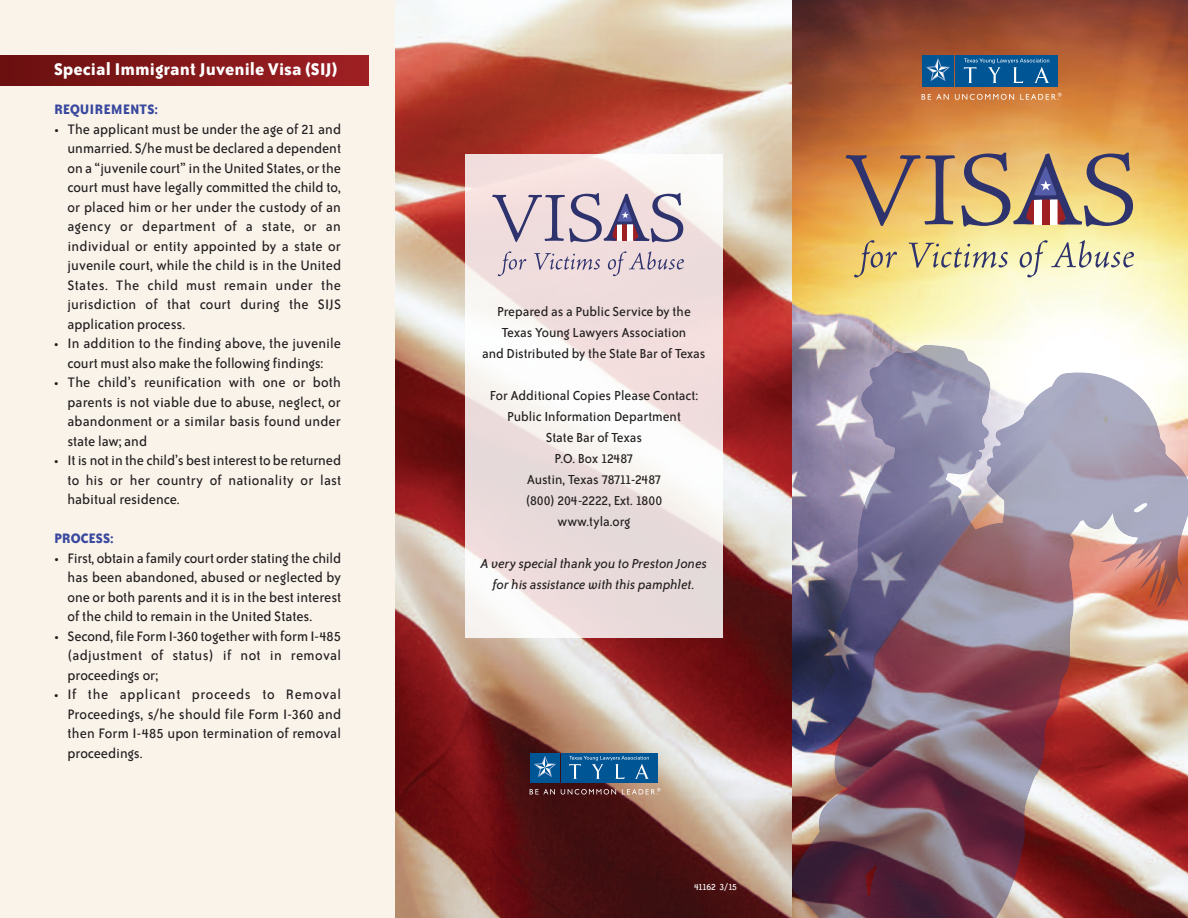
<style>
.page{position:relative;width:1188px;height:918px;background:#fff}
.page>*{position:absolute;margin:0;border:0;box-sizing:border-box;transform-origin:0 0}
.t1{font:700 19.5px "Bailey Sans ITC";color:#fff}
.t2{font:15.75px/19.5px "Bailey Sans ITC";color:#231f20;text-align:justify}
.t3{font:700 15.75px "Bailey Sans ITC";color:#39489e}
.t4{font:15px/21px "Bailey Sans ITC";color:#231f20;text-align:center}
.t5{font:italic 15px/21px "Bailey Sans ITC";color:#231f20;text-align:center}
.t6{font:10.5px "Bailey Sans ITC";letter-spacing:-.06em;color:#fff}
</style>
<div class="page">
<div style="left:0;top:0;width:404px;height:918px;background:#f9f3ea"></div>
<div style="left:0;top:55px;width:369px;height:30px;background:linear-gradient(to right,#6a1010,#9f2024)"></div>
<img style="left:395px;top:0;width:397px;height:918px">
<img style="left:792px;top:0;width:396px;height:350px">
<div style="left:955px;top:56px;width:103px;height:31px;background:#005595"></div>
<div style="left:922px;top:56px;width:32px;height:31px;background:#005595"></div>
<svg style="left:926px;top:58px;width:24px;height:23px"></svg>
<svg style="left:922px;top:94px;width:27px;height:6px"></svg>
<svg style="left:955px;top:94px;width:59px;height:6px"></svg>
<svg style="left:1020px;top:93px;width:42px;height:7px"></svg>
<svg style="left:964px;top:58px;width:85px;height:25px"></svg>
<div style="left:465px;top:155px;width:258px;height:483px;background:#fff;opacity:.85"></div>
<div style="left:561px;top:753px;width:96px;height:30px;background:#005595"></div>
<div style="left:530px;top:753px;width:29px;height:30px;background:#005595"></div>
<svg style="left:534px;top:756px;width:22px;height:21px"></svg>
<svg style="left:530px;top:789px;width:25px;height:5px"></svg>
<svg style="left:561px;top:789px;width:55px;height:6px"></svg>
<svg style="left:622px;top:788px;width:38px;height:7px"></svg>
<svg style="left:569px;top:756px;width:80px;height:23px"></svg>
<img style="left:792px;top:350px;width:396px;height:568px">
<svg style="left:846px;top:155px;width:109px;height:71px;background:#c1965e"></svg>
<svg style="left:961px;top:153px;width:172px;height:74px;background:#b89e78"></svg>
<svg style="left:854px;top:240px;width:43px;height:38px;background:#d9bf73"></svg>
<svg style="left:909px;top:243px;width:99px;height:25px;background:#d0c794"></svg>
<svg style="left:1020px;top:240px;width:114px;height:38px;background:#dedcb8"></svg>
<svg style="left:492px;top:193px;width:191px;height:49px;background:#c0b1bf"></svg>
<svg style="left:498px;top:251px;width:28px;height:25px"></svg>
<svg style="left:534px;top:253px;width:66px;height:17px"></svg>
<svg style="left:608px;top:251px;width:76px;height:25px;background:#d4c4cc"></svg>
<p class="t1" style="left:54px;top:62px;width:285px">Special Immigrant Juvenile Visa (SIJ)</p>
<p class="t3" style="left:54px;top:104px;width:106px">REQUIREMENTS:</p>
<p class="t2" style="left:67px;top:120px;width:275px;text-indent:-13px">• The applicant must be under the age of 21 and unmarried. S/he must be declared a dependent on a “juvenile court”in theUnited States, orthe court must have legally committed the child to, or placed him or her under the custody of an agency or department of a state, or an individual or entity appointed by a state or juvenile court, while the child is in the United States. The child must remain under the jurisdiction of that court during the SIJS application process.</p>
<p class="t2" style="left:54px;top:335px;width:289px;text-align:center">• In addition to the finding above, the juvenile court must also make the following findings:</p>
<p class="t2" style="left:67px;top:374px;width:275px;text-indent:-13px">• The child’s reunification with one or both parents is not viable due to abuse, neglect, or abandonment or a similar basis found under state law; and</p>
<p class="t2" style="left:67px;top:452px;width:275px;text-indent:-13px">• It is not in the child’s best interest to be returned to his or her country of nationality or last habitual residence.</p>
<p class="t3" style="left:54px;top:533px;width:61px">PROCESS:</p>
<p class="t2" style="left:68px;top:549px;width:275px;text-indent:-14px">• First, obtain a family court orderstating the child has been abandoned, abused or neglected by one or both parents and it is in the best interest of the child to remain in the United States.</p>
<p class="t2" style="left:67px;top:627px;width:275px;text-indent:-13px">• Second, file Form I-360 togetherwith form I-485 (adjustment of status) if not in removal proceedings or;</p>
<p class="t2" style="left:67px;top:686px;width:275px;text-indent:-13px">• If the applicant proceeds to Removal Proceedings, s/he should file Form I-360 and then Form I-485 upon termination of removal proceedings.</p>
<p class="t4" style="left:482px;top:302px;width:225px">Prepared as a Public Service by the<br>Texas Young Lawyers Association<br>and Distributed by the State Bar of Texas</p>
<p class="t4" style="left:490px;top:386px;width:210px">For Additional Copies Please Contact:<br>Public Information Department<br>State Bar of Texas<br>P.O. Box 12487<br>Austin, Texas 78711-2487<br>(800) 204-2222, Ext. 1800 www.tyla.org</p>
<p class="t5" style="left:481px;top:554px;width:228px">A very special thank you to Preston Jones for his assistance with this pamphlet.</p>
<p class="t6" style="left:694px;top:883px;width:45px">41162 3/15</p>
</div>
